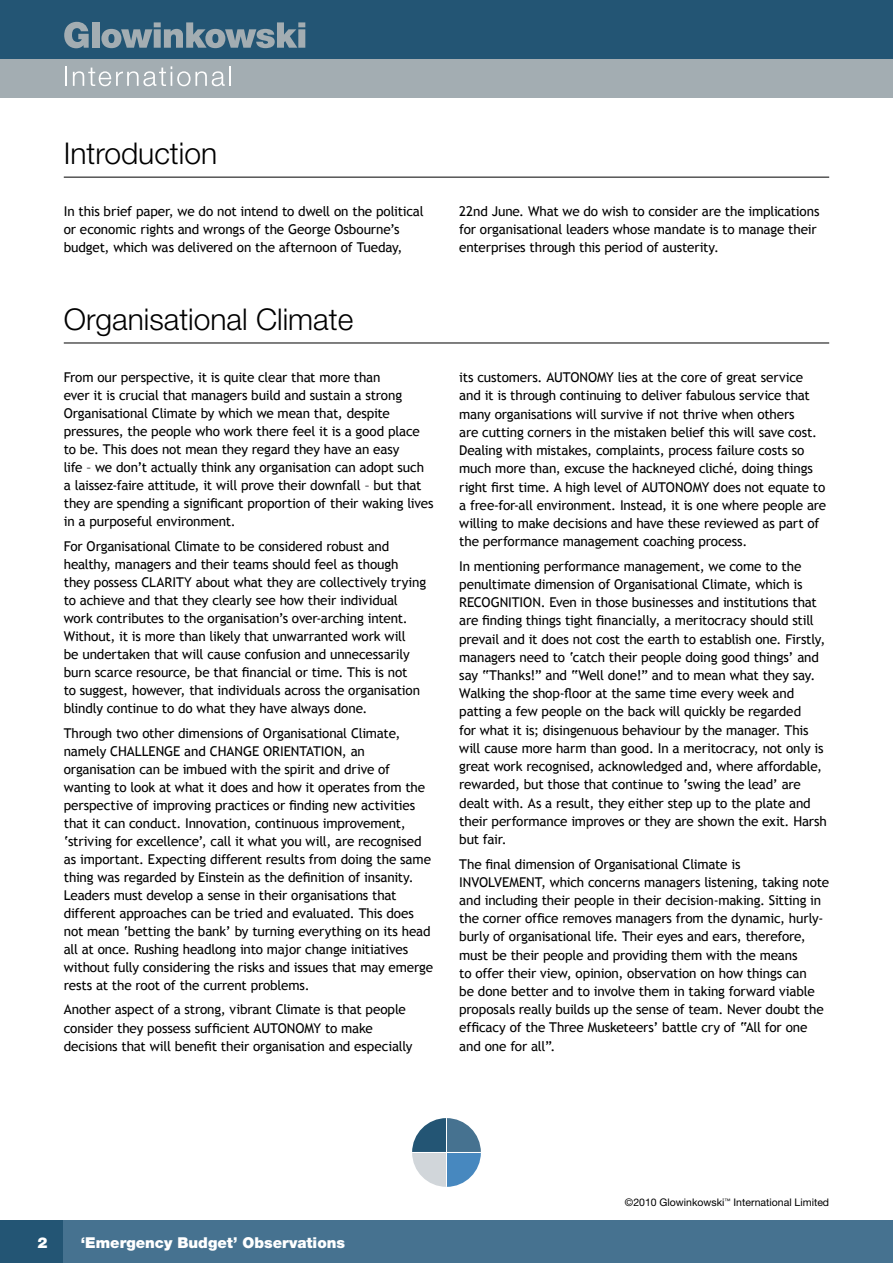
<style>
.page{position:relative;width:893px;height:1263px;background:#fff}
.page>*{position:absolute;margin:0;border:0;box-sizing:border-box;transform-origin:0 0}
.t1{font:300 30px "Helvetica Neue";color:#000}
.t2{font:900 15px "Helvetica Neue";color:#fff}
.t3{font:13.5px/18px "Trebuchet MS";letter-spacing:-.015em;color:#000}
.t4{font:10.5px "Helvetica Neue";color:#000}
</style>
<div class="page">
<div style="left:0;top:0;width:893px;height:66px;background:#235574"></div>
<div style="left:0;top:59px;width:893px;height:39px;background:#a3adb2"></div>
<svg style="left:64px;top:22px;width:25px;height:26px"></svg>
<div style="left:92px;top:22px;width:7px;height:26px;background:#a3adb2"></div>
<svg style="left:101px;top:22px;width:204px;height:26px"></svg>
<hr style="left:65px;top:66px;width:2px;height:20px;background:#fff">
<svg style="left:73px;top:66px;width:152px;height:20px"></svg>
<hr style="left:229px;top:66px;width:2px;height:20px;background:#fff">
<div style="left:0;top:1220px;width:64px;height:43px;background:#235574"></div>
<div style="left:64px;top:1220px;width:829px;height:43px;background:#467290"></div>
<hr style="left:64px;top:177px;width:765px;height:1px;background:#000">
<hr style="left:64px;top:343px;width:765px;height:1px;background:#000">
<svg style="left:412px;top:1118px;width:69px;height:69px"></svg>
<hr style="left:412px;top:1152px;width:69px;height:1px;background:#fff">
<hr style="left:446px;top:1118px;width:1px;height:69px;background:#fff">
<h1 class="t1" style="left:64px;top:135px;width:155px">Introduction</h1>
<p class="t3" style="left:64px;top:203px;width:361px">In this brief paper, we do not intend to dwell on the political or economic rights and wrongs of the George Osbourne’s budget, which was delivered on the afternoon of Tueday,</p>
<p class="t3" style="left:459px;top:203px;width:362px">22nd June. What we do wish to consider are the implications for organisational leaders whose mandate is to manage their enterprises through this period of austerity.</p>
<h1 class="t1" style="left:64px;top:301px;width:291px">Organisational Climate</h1>
<p class="t3" style="left:64px;top:368px;width:371px">From our perspective, it is quite clear that more than<br>ever it is crucial that managers build and sustain a strong Organisational Climate by which we mean that, despite pressures, the people who work there feel it is a good place to be. This does not mean they regard they have an easy<br>life – we don’t actually think any organisation can adopt such a laissez-faire attitude, it will prove their downfall – but that they are spending a significant proportion of their waking lives in a purposeful environment.</p>
<p class="t3" style="left:64px;top:537px;width:364px">For Organisational Climate to be considered robust and healthy, managers and their teams should feel as though they possess CLARITY about what they are collectively trying to achieve and that they clearly see how their individual work contributes to the organisation’s over-arching intent.<br>Without, it is more than likely that unwarranted work will<br>be undertaken that will cause confusion and unnecessarily burn scarce resource, be that financial or time. This is not<br>to suggest, however, that individuals across the organisation blindly continue to do what they have always done.</p>
<p class="t3" style="left:64px;top:724px;width:371px">Through two other dimensions of Organisational Climate, namely CHALLENGE and CHANGE ORIENTATION, an organisation can be imbued with the spirit and drive of wanting to look at what it does and how it operates from the perspective of improving practices or finding new activities that it can conduct. Innovation, continuous improvement, ‘striving for excellence’, call it what you will, are recognised as important. Expecting different results from doing the same thing was regarded by Einstein as the definition of insanity.<br>Leaders must develop a sense in their organisations that different approaches can be tried and evaluated. This does not mean ‘betting the bank’ by turning everything on its head all at once. Rushing headlong into major change initiatives without fully considering the risks and issues that may emerge rests at the root of the current problems.</p>
<p class="t3" style="left:64px;top:1001px;width:350px">Another aspect of a strong, vibrant Climate is that people consider they possess sufficient AUTONOMY to make decisions that will benefit their organisation and especially</p>
<p class="t3" style="left:459px;top:369px;width:368px">its customers. AUTONOMY lies at the core of great service and it is through continuing to deliver fabulous service that many organisations will survive if not thrive when others<br>are cutting corners in the mistaken belief this will save cost.<br>Dealing with mistakes, complaints, process failure costs so much more than, excuse the hackneyed cliché, doing things right first time. A high level of AUTONOMY does not equate to a free-for-all environment. Instead, it is one where people are willing to make decisions and have these reviewed as part of the performance management coaching process.</p>
<p class="t3" style="left:459px;top:557px;width:369px">In mentioning performance management, we come to the penultimate dimension of Organisational Climate, which is RECOGNITION. Even in those businesses and institutions that are finding things tight financially, a meritocracy should still prevail and it does not cost the earth to establish one. Firstly, managers need to ‘catch their people doing good things’ and say “Thanks!” and “Well done!” and to mean what they say.<br>Walking the shop-floor at the same time every week and patting a few people on the back will quickly be regarded<br>for what it is; disingenuous behaviour by the manager. This will cause more harm than good. In a meritocracy, not only is great work recognised, acknowledged and, where affordable, rewarded, but those that continue to ‘swing the lead’ are dealt with. As a result, they either step up to the plate and their performance improves or they are shown the exit. Harsh but fair.</p>
<p class="t3" style="left:459px;top:855px;width:371px">The final dimension of Organisational Climate is INVOLVEMENT, which concerns managers listening, taking note and including their people in their decision-making. Sitting in the corner office removes managers from the dynamic, hurly&shy;burly of organisational life. Their eyes and ears, therefore, must be their people and providing them with the means<br>to offer their view, opinion, observation on how things can<br>be done better and to involve them in taking forward viable proposals really builds up the sense of team. Never doubt the efficacy of the Three Musketeers’ battle cry of “All for one and one for all”.</p>
<p class="t2" style="left:38px;top:1233px;width:12px">2</p>
<p class="t2" style="left:81px;top:1233px;width:266px">‘Emergency Budget’ Observations</p>
<p class="t4" style="left:625px;top:1196px;width:206px">©2010 Glowinkowski<sup>™</sup> International Limited</p>
</div>
